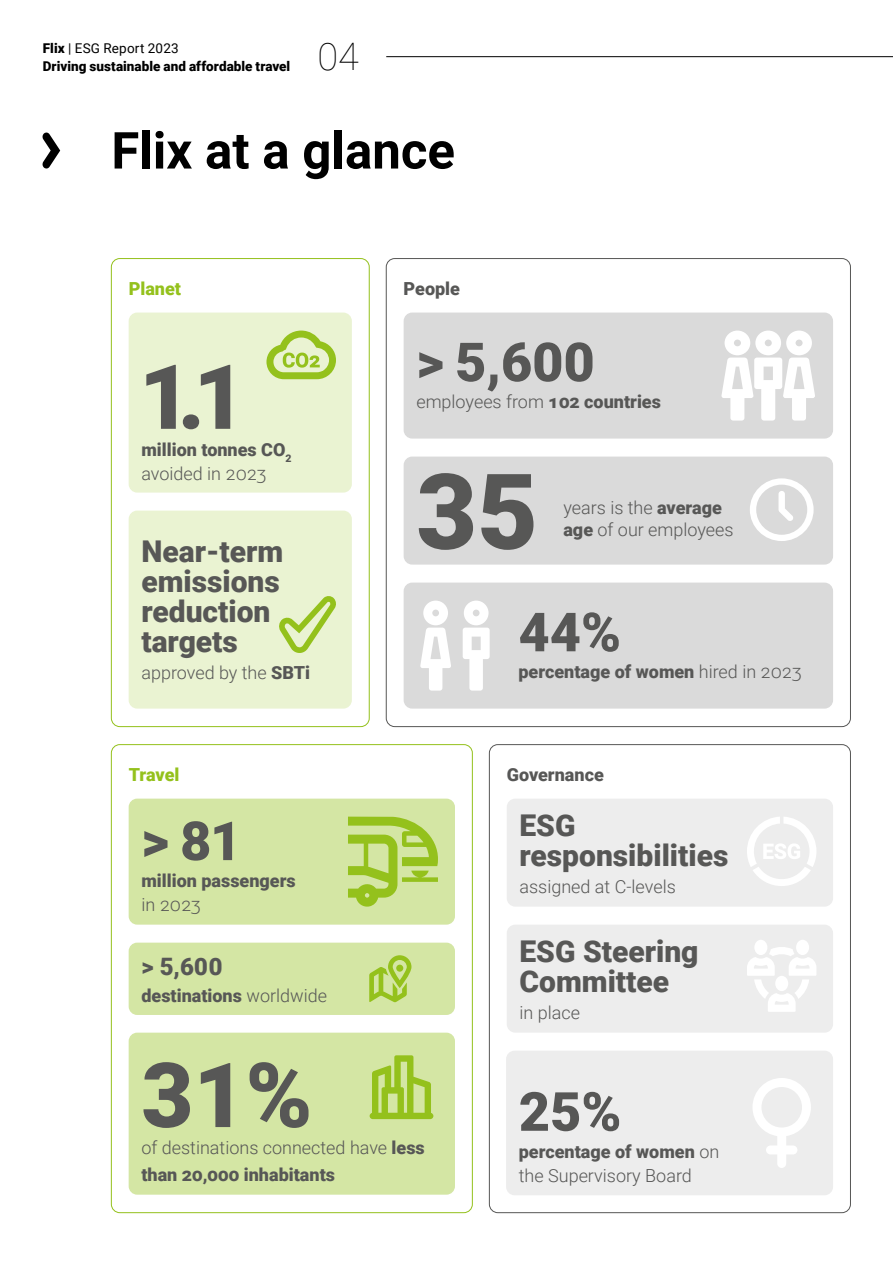
<style>
.page{position:relative;width:893px;height:1263px;background:#fff}
.page>*{position:absolute;margin:0;border:0;box-sizing:border-box;transform-origin:0 0}
.t1{font:900 105px "Roboto";color:#575756}
.t2{font:900 90px "Roboto";color:#575756}
.t3{font:900 54px "Roboto";color:#575756}
.t4{font:700 51px "Roboto";color:#000}
.t5{font:100 37.8px "Roboto";color:#000}
.t6{font:900 30px/30px "Roboto";color:#575756}
.t7{font:900 24px "Roboto";color:#575756}
.t8{font:300 18px/24px "Roboto";color:#575756}
.t9{font:900 18px/24px "Roboto";color:#575756}
.t10{font:900 18px "Roboto";color:#94c11c}
.t11{font:900 13.5px/18px "Roboto";letter-spacing:.005em;color:#000}
.s1{font-weight:400}
.s2{font-weight:300}
.s3{font-weight:900}
</style>
<div class="page">
<div style="left:506px;top:1051px;width:327px;height:144px;background:#ededed;border-radius:9px"></div>
<svg style="left:42px;top:132px;width:18px;height:37px"></svg>
<div style="left:111px;top:258px;width:259px;height:469px;border:1px solid #94c11c;border-radius:9px"></div>
<div style="left:404px;top:313px;width:429px;height:126px;background:#dadada;border-radius:9px"></div>
<div style="left:129px;top:313px;width:223px;height:180px;background:#eaf3d2;border-radius:9px"></div>
<div style="left:129px;top:511px;width:223px;height:198px;background:#eaf3d2;border-radius:9px"></div>
<div style="left:404px;top:457px;width:429px;height:108px;background:#dadada;border-radius:9px"></div>
<div style="left:404px;top:583px;width:429px;height:126px;background:#dadada;border-radius:9px"></div>
<svg style="left:721px;top:331px;width:94px;height:90px"></svg>
<svg style="left:753px;top:1078px;width:58px;height:90px"></svg>
<div style="left:507px;top:799px;width:326px;height:108px;background:#ededed;border-radius:9px"></div>
<div style="left:507px;top:925px;width:326px;height:108px;background:#ededed;border-radius:9px"></div>
<div style="left:129px;top:799px;width:326px;height:126px;background:#d4e6a4;border-radius:9px"></div>
<div style="left:129px;top:943px;width:326px;height:72px;background:#d4e6a4;border-radius:9px"></div>
<svg style="left:348px;top:817px;width:90px;height:90px"></svg>
<div style="left:129px;top:1033px;width:326px;height:162px;background:#d4e6a4;border-radius:9px"></div>
<svg style="left:370px;top:1055px;width:63px;height:64px"></svg>
<svg style="left:369px;top:955px;width:42px;height:47px"></svg>
<svg style="left:747px;top:940px;width:69px;height:72px"></svg>
<svg style="left:750px;top:478px;width:64px;height:63px"></svg>
<svg style="left:266px;top:331px;width:70px;height:48px"></svg>
<svg style="left:747px;top:817px;width:69px;height:69px"></svg>
<svg style="left:420px;top:601px;width:70px;height:90px"></svg>
<svg style="left:279px;top:596px;width:57px;height:57px"></svg>
<hr style="left:386px;top:56px;width:507px;height:1px;background:#000">
<p class="t11" style="left:43px;top:38px;width:249px">Flix <span class="s1">| ESG Report 2023<br></span>Driving sustainable and affordable travel</p>
<h3 class="t5" style="left:317px;top:30px;width:43px">04</h3>
<h3 class="t4" style="left:111px;top:115px;width:345px">Flix at a glance</h3>
<p class="t10" style="left:129px;top:276px;width:54px">Planet</p>
<h2 class="t2" style="left:141px;top:334px;width:101px">1.1</h2>
<p class="t9" style="left:141px;top:437px;width:152px">million tonnes CO<sub>2 </sub><span class="s2">avoided in 2023</span></p>
<h3 class="t6" style="left:141px;top:535px;width:143px">Near-term emissions reduction targets</h3>
<p class="t8" style="left:141px;top:660px;width:170px">approved by the <span class="s3">SBTi</span></p>
<p class="t9" style="left:404px;top:275px;width:58px">People</p>
<h3 class="t3" style="left:416px;top:324px;width:180px">&gt; 5,600</h3>
<p class="t8" style="left:416px;top:389px;width:246px">employees from <span class="s3">102 countries</span></p>
<h1 class="t1" style="left:416px;top:438px;width:123px">35</h1>
<p class="t8" style="left:563px;top:497px;width:172px;line-height:21.6px">years is the <span class="s3">average age</span> of our employees</p>
<h3 class="t3" style="left:518px;top:594px;width:104px">44%</h3>
<p class="t9" style="left:518px;top:659px;width:285px">percentage of women <span class="s2">hired in 2023</span></p>
<p class="t10" style="left:129px;top:762px;width:52px">Travel</p>
<p class="t9" style="left:507px;top:761px;width:99px">Governance</p>
<h3 class="t3" style="left:141px;top:803px;width:99px">&gt; 81</h3>
<p class="t9" style="left:141px;top:868px;width:156px">million passengers</p>
<p class="t8" style="left:141px;top:892px;width:61px">in 2023</p>
<h3 class="t7" style="left:141px;top:949px;width:83px">&gt; 5,600</h3>
<p class="t9" style="left:141px;top:983px;width:187px">destinations <span class="s2">worldwide</span></p>
<h2 class="t2" style="left:141px;top:1032px;width:173px">31%</h2>
<p class="t8" style="left:141px;top:1133px;width:285px;line-height:27px">of destinations connected have <span class="s3">less than 20,000 inhabitants</span></p>
<h3 class="t6" style="left:519px;top:809px;width:210px">ESG responsibilities</h3>
<p class="t8" style="left:519px;top:874px;width:158px">assigned at C-levels</p>
<h3 class="t6" style="left:519px;top:935px;width:181px">ESG Steering<br>Committee</h3>
<p class="t8" style="left:519px;top:1000px;width:62px">in place</p>
<h3 class="t3" style="left:519px;top:1074px;width:104px">25%</h3>
<p class="t8" style="left:519px;top:1139px;width:202px"><span class="s3">percentage of women</span> on the Supervisory Board</p>
</div>
